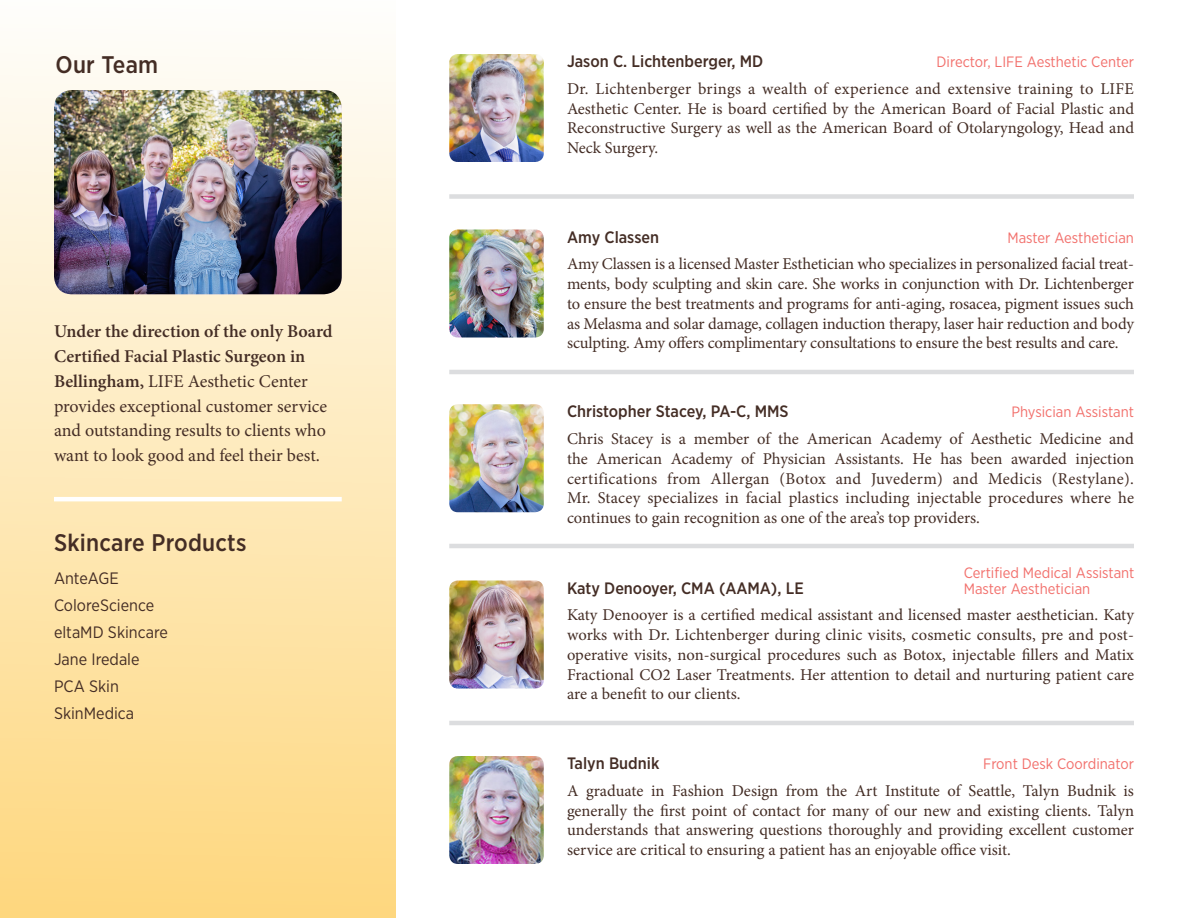
<style>
.page{position:relative;width:1188px;height:918px;background:#fff}
.page>*{position:absolute;margin:0;border:0;box-sizing:border-box;transform-origin:0 0}
.t1{font:500 24px "Gotham Narrow";letter-spacing:.01em;color:#442d25}
.t2{font:18px/24.8px "Minion Pro";color:#442d25}
.t3{font:16.5px/19.8px "Minion Pro";letter-spacing:-.005em;color:#442d25;text-align:justify}
.t4{font:500 16.5px "Gotham Narrow";color:#442d25}
.t5{font:16.5px "Gotham Narrow";color:#442d25}
.t6{font:15px "Gotham Narrow";color:#f2706c}
.s1{font-weight:600}
</style>
<div class="page">
<div style="left:0;top:0;width:395px;height:918px;background:linear-gradient(to bottom,#fefefc,#fed77e)"></div>
<img style="left:54px;top:90px;width:288px;height:204px">
<img style="left:449px;top:580px;width:95px;height:108px">
<img style="left:449px;top:54px;width:95px;height:108px">
<img style="left:449px;top:404px;width:95px;height:108px">
<img style="left:449px;top:230px;width:95px;height:108px">
<img style="left:449px;top:756px;width:95px;height:108px">
<div style="left:449px;top:194px;width:685px;height:5px;background:#dcdddf"></div>
<hr style="left:449px;top:370px;width:685px;height:4px;background:#dcdddf">
<hr style="left:449px;top:544px;width:685px;height:4px;background:#dcdddf">
<hr style="left:449px;top:721px;width:685px;height:4px;background:#dcdddf">
<hr style="left:54px;top:497px;width:288px;height:4px;background:#fff">
<p class="t1" style="left:56px;top:50px;width:104px">Our Team</p>
<p class="t2" style="left:54px;top:319px;width:280px"><span class="s1">Under the direction of the only Board Certified Facial Plastic Surgeon in Bellingham,</span> LIFE Aesthetic Center provides exceptional customer service and outstanding results to clients who want to look good and feel their best.</p>
<p class="t1" style="left:54px;top:527px;width:194px">Skincare Products</p>
<p class="t5" style="left:54px;top:568px;width:66px">AnteAGE</p>
<p class="t5" style="left:54px;top:595px;width:102px">ColoreScience</p>
<p class="t5" style="left:54px;top:622px;width:115px">eltaMD Skincare</p>
<p class="t5" style="left:54px;top:649px;width:87px">Jane Iredale</p>
<p class="t5" style="left:54px;top:676px;width:66px">PCA Skin</p>
<p class="t5" style="left:54px;top:703px;width:82px">SkinMedica</p>
<p class="t4" style="left:567px;top:51px;width:198px">Jason C. Lichtenberger, MD</p>
<p class="t6" style="left:937px;top:53px;width:199px">Director, LIFE Aesthetic Center</p>
<p class="t3" style="left:567px;top:79px;width:569px">Dr. Lichtenberger brings a wealth of experience and extensive training to LIFE Aesthetic Center. He is board certified by the American Board of Facial Plastic and Reconstructive Surgery as well as the American Board of Otolaryngology, Head and Neck Surgery.</p>
<p class="t4" style="left:567px;top:226px;width:94px">Amy Classen</p>
<p class="t6" style="left:1007px;top:228px;width:128px">Master Aesthetician</p>
<p class="t3" style="left:567px;top:254px;width:569px">Amy Classen is a licensed Master Esthetician who specializes in personalized facial treat&shy;ments, body sculpting and skin care. She works in conjunction with Dr. Lichtenberger to ensure the best treatments and programs for anti-aging, rosacea, pigment issues such as Melasma and solar damage, collagen induction therapy, laser hair reduction and body sculpting. Amy offers complimentary consultations to ensure the best results and care.</p>
<p class="t4" style="left:567px;top:401px;width:223px">Christopher Stacey, PA-C, MMS</p>
<p class="t6" style="left:1011px;top:403px;width:124px">Physician Assistant</p>
<p class="t3" style="left:567px;top:429px;width:569px">Chris Stacey is a member of the American Academy of Aesthetic Medicine and the American Academy of Physician Assistants. He has been awarded injection certifications from Allergan (Botox and Juvederm) and Medicis (Restylane).<br>Mr. Stacey specializes in facial plastics including injectable procedures where he continues to gain recognition as one of the area’s top providers.</p>
<p class="t6" style="left:964px;top:563px;width:172px">Certified Medical Assistant</p>
<p class="t6" style="left:964px;top:580px;width:128px">Master Aesthetician</p>
<p class="t4" style="left:567px;top:577px;width:238px">Katy Denooyer, CMA (AAMA), LE</p>
<p class="t3" style="left:567px;top:605px;width:569px">Katy Denooyer is a certified medical assistant and licensed master aesthetician. Katy works with Dr. Lichtenberger during clinic visits, cosmetic consults, pre and post&shy;operative visits, non-surgical procedures such as Botox, injectable fillers and Matix Fractional CO2 Laser Treatments. Her attention to detail and nurturing patient care are a benefit to our clients.</p>
<p class="t4" style="left:567px;top:753px;width:94px">Talyn Budnik</p>
<p class="t6" style="left:983px;top:755px;width:152px">Front Desk Coordinator</p>
<p class="t3" style="left:567px;top:781px;width:569px">A graduate in Fashion Design from the Art Institute of Seattle, Talyn Budnik is generally the first point of contact for many of our new and existing clients. Talyn understands that answering questions thoroughly and providing excellent customer service are critical to ensuring a patient has an enjoyable office visit.</p>
</div>
